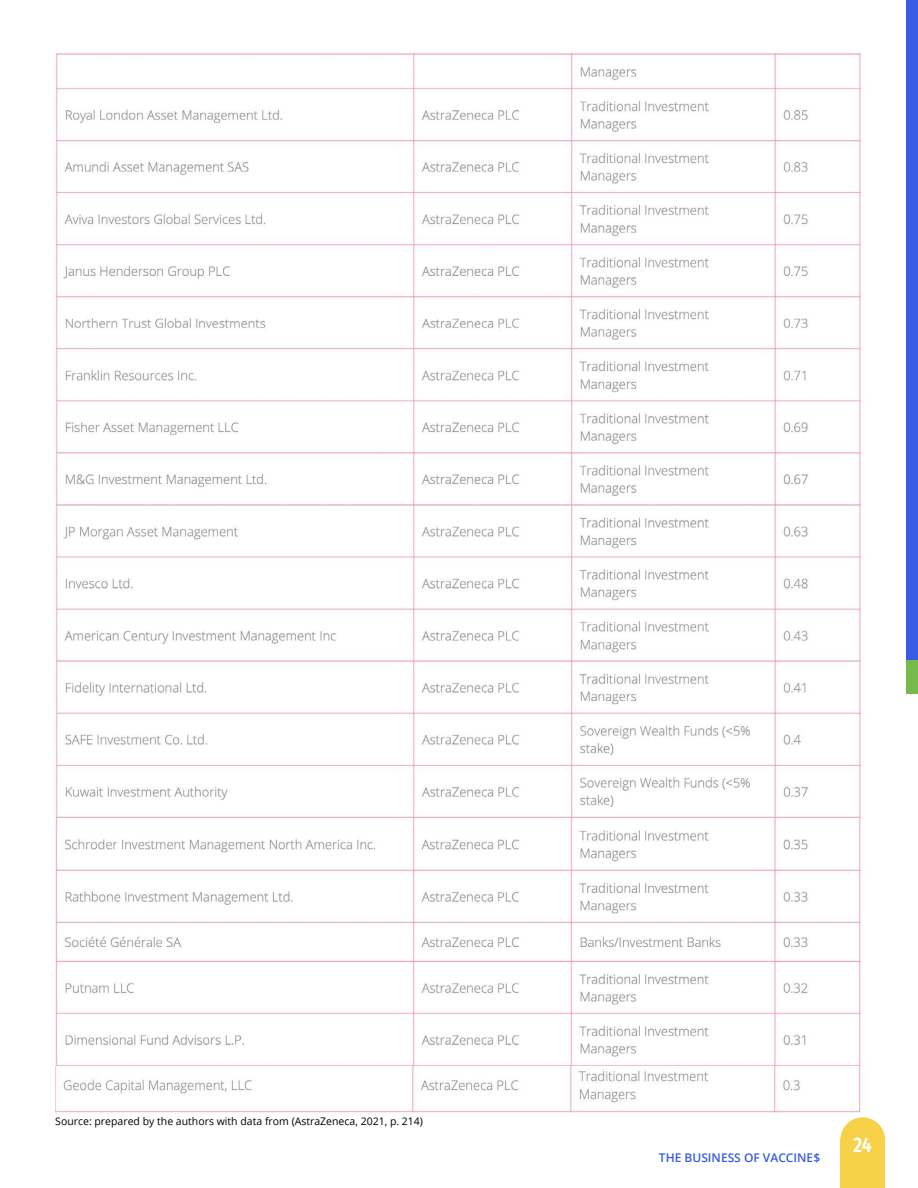
<style>
.page{position:relative;width:918px;height:1188px;background:#fff}
.page>*{position:absolute;margin:0;border:0;box-sizing:border-box;transform-origin:0 0}
.t1{font:600 extra-condensed 21px "Fira Sans";color:#fff}
.t2{font:600 12px "Open Sans";color:#365be4}
.t3{font:10.5px "Open Sans";color:#000}
</style>
<div class="page">
<div style="left:907px;top:0;width:11px;height:663px;background:#365be4"></div>
<div style="left:906px;top:660px;width:12px;height:33px;background:#75ba4a"></div>
<div style="left:840px;top:1117px;width:45px;height:45px;background:#f7d147;border-radius:50%"></div>
<div style="left:840px;top:1140px;width:45px;height:48px;background:#f7d147"></div>
<img style="left:55px;top:1066px;width:808px;height:47px">
<img style="left:55px;top:51px;width:806px;height:1015px">
<p class="t3" style="left:55px;top:1114px;width:369px">Source: prepared by the authors with data from (AstraZeneca, 2021, p. 214)</p>
<p class="t2" style="left:659px;top:1150px;width:163px">THE BUSINESS OF VACCINE$</p>
<h1 class="t1" style="left:854px;top:1128px;width:20px">24</h1>
</div>
